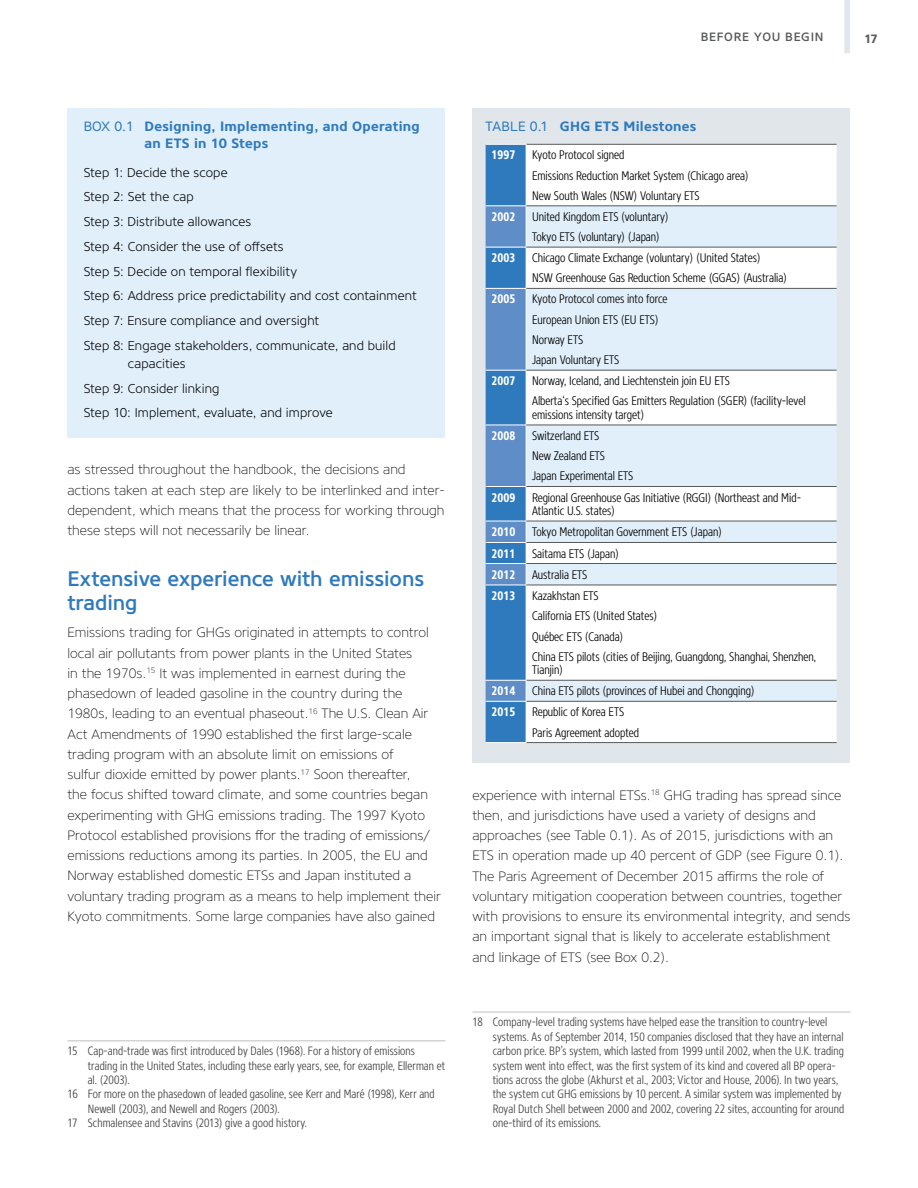
<style>
.page{position:relative;width:918px;height:1188px;background:#fff}
.page>*{position:absolute;margin:0;border:0;box-sizing:border-box;transform-origin:0 0}
.Subhead_2{font:500 21px/24.2px "Core Sans N55";letter-spacing:-.005em;color:#2f7abd}
.Body{font:200 13.5px/20.2px "Core Sans N25";color:#000}
.Box_Title{font:700 13.5px/16.5px "Core Sans N65";letter-spacing:.02em;color:#2f7abd}
.Table_title{font:700 13.5px "Core Sans N65";letter-spacing:.02em;color:#2f7abd}
.Box-text{font:300 12.75px/18px "Core Sans N35";letter-spacing:.01em;color:#000}
.T_Body{font:300 12.3px/13.5px "Core Sans N37 Cn";color:#000}
.T_Head_1{font:700 12.3px "Core Sans N67 Cn";color:#fff}
.Footnote{font:300 12px/14.4px "Core Sans N37 Cn";letter-spacing:.01em;color:#414042}
.t1{font:500 12px "Core Sans N55";letter-spacing:.065em;color:#58595b}
.t2{font:700 12px "Core Sans N65";color:#58595b}
.s1{font-family:"Core Sans N45";font-weight:400}
</style>
<div class="page">
<svg style="left:844px;top:0;width:6px;height:53px"></svg>
<hr style="left:68px;top:1040px;width:378px;height:1px;background:#bcbec0">
<hr style="left:472px;top:1012px;width:378px;height:1px;background:#bcbec0">
<div style="left:68px;top:108px;width:378px;height:329px;background:#e1effa"></div>
<div style="left:472px;top:108px;width:378px;height:655px;background:#e1e6ea"></div>
<div style="left:527px;top:145px;width:310px;height:597px;background:#fff"></div>
<svg style="left:527px;top:207px;width:310px;height:494px;fill:#e1effa"></svg>
<hr style="left:526px;top:144px;width:311px;height:1px;background:#58595b">
<hr style="left:526px;top:742px;width:311px;height:1px;background:#58595b">
<hr style="left:526px;top:680px;width:311px;height:1px;background:#58595b">
<hr style="left:526px;top:701px;width:311px;height:1px;background:#58595b">
<svg style="left:486px;top:144px;width:41px;height:599px;background:#4a87c3"></svg>
<hr style="left:526px;top:206px;width:311px;height:1px;background:#58595b">
<hr style="left:486px;top:247px;width:40px;height:1px;background:#fff">
<hr style="left:526px;top:247px;width:311px;height:1px;background:#58595b">
<hr style="left:486px;top:288px;width:40px;height:1px;background:#fff">
<hr style="left:526px;top:288px;width:311px;height:1px;background:#58595b">
<hr style="left:486px;top:370px;width:40px;height:1px;background:#fff">
<hr style="left:526px;top:370px;width:311px;height:1px;background:#58595b">
<hr style="left:486px;top:425px;width:40px;height:1px;background:#fff">
<hr style="left:526px;top:425px;width:311px;height:1px;background:#58595b">
<hr style="left:486px;top:486px;width:40px;height:1px;background:#fff">
<hr style="left:526px;top:486px;width:311px;height:1px;background:#58595b">
<hr style="left:486px;top:521px;width:40px;height:1px;background:#fff">
<hr style="left:526px;top:521px;width:311px;height:1px;background:#58595b">
<hr style="left:486px;top:542px;width:40px;height:1px;background:#fff">
<hr style="left:526px;top:542px;width:311px;height:1px;background:#58595b">
<hr style="left:486px;top:563px;width:40px;height:1px;background:#fff">
<hr style="left:526px;top:563px;width:311px;height:1px;background:#58595b">
<hr style="left:486px;top:585px;width:40px;height:1px;background:#fff">
<hr style="left:526px;top:585px;width:311px;height:1px;background:#58595b">
<hr style="left:486px;top:680px;width:40px;height:1px;background:#fff">
<hr style="left:486px;top:701px;width:40px;height:1px;background:#fff">
<p class="t1" style="left:701px;top:29px;width:124px">BEFORE YOU BEGIN</p>
<p class="t2" style="left:864px;top:31px;width:15px">17</p>
<p class="Box_Title" style="left:144px;top:118px;width:277px;text-indent:-61px"><span class="s1">BOX 0.1</span> Designing, I mplementing, and Operating an ETS in 10 Steps</p>
<p class="Box-text" style="left:84px;top:163px;width:145px">Step 1: Decide the scope</p>
<p class="Box-text" style="left:84px;top:188px;width:112px">Step 2: Set the cap</p>
<p class="Box-text" style="left:84px;top:213px;width:169px">Step 3: Distribute allowances</p>
<p class="Box-text" style="left:84px;top:238px;width:202px">Step 4: Consider the use of offsets</p>
<p class="Box-text" style="left:84px;top:262px;width:215px">Step 5: Decide on temporal flexibility</p>
<p class="Box-text" style="left:84px;top:287px;width:335px">Step 6: Address price predictability and cost containment</p>
<p class="Box-text" style="left:84px;top:312px;width:237px">Step 7: Ensure compliance and oversight</p>
<p class="Box-text" style="left:128px;top:337px;width:269px;text-indent:-44px">Step 8: Engage stakeholders, communicate, and build capacities</p>
<p class="Box-text" style="left:84px;top:379px;width:137px">Step 9: Consider linking</p>
<p class="Box-text" style="left:84px;top:404px;width:251px">Step 10: Implement, evaluate, and improve</p>
<p class="Body" style="left:68px;top:459px;width:379px">as stressed throughout the handbook, the decisions and actions taken at each step are likely to be interlinked and inter&shy;dependent, which means that the process for working through these steps will not necessarily be linear.</p>
<p class="Subhead_2" style="left:68px;top:567px;width:358px">Extensive experience with emissions trading</p>
<p class="Body" style="left:68px;top:623px;width:375px">Emissions trading for GHGs originated in attempts to control local air pollutants from power plants in the United States<br>in the 1970s.<sup>15</sup> It was implemented in earnest during the phasedown of leaded gasoline in the country during the 1980s, leading to an eventual phaseout.<sup>16</sup> The U.S. Clean Air Act Amendments of 1990 established the first large-scale trading program with an absolute limit on emissions of<br>sulfur dioxide emitted by power plants.<sup>17</sup> Soon thereafter,<br>the focus shifted toward climate, and some countries began experimenting with GHG emissions trading. The 1997 Kyoto Protocol established provisions ffor the trading of emissions/ emissions reductions among its parties. In 2005, the EU and Norway established domestic ETSs and Japan instituted a voluntary trading program as a means to help implement their Kyoto commitments. Some large companies have also gained</p>
<p class="Footnote" style="left:88px;top:1044px;width:359px;text-indent:-20px">15 Cap-and-trade was first introduced by Dales (1968). For a history of emissions trading in the United States, including these early years, see, for example, Ellerman et al. (2003).</p>
<p class="Footnote" style="left:88px;top:1087px;width:348px;text-indent:-20px">16 For more on the phasedown of leaded gasoline, see Kerr and Maré (1998), Kerr and<br>Newell (2003), and Newell and Rogers (2003).</p>
<p class="Footnote" style="left:68px;top:1116px;width:241px">17 Schmalensee and Stavins (2013) give a good history.</p>
<p class="Table_title" style="left:486px;top:118px;width:212px"><span class="s1">TABLE 0.1</span> GHG ETS Milestones</p>
<p class="T_Head_1" style="left:492px;top:147px;width:25px">1997</p>
<p class="T_Body" style="left:532px;top:148px;width:94px">Kyoto Protocol signed</p>
<p class="T_Body" style="left:532px;top:169px;width:218px">Emissions Reduction Market System (Chicago area)</p>
<p class="T_Body" style="left:532px;top:189px;width:169px">New South Wales (NSW) Voluntary ETS</p>
<p class="T_Head_1" style="left:492px;top:209px;width:25px">2002</p>
<p class="T_Body" style="left:532px;top:210px;width:138px">United Kingdom ETS (voluntary)</p>
<p class="T_Body" style="left:532px;top:230px;width:129px">Tokyo ETS (voluntary) (Japan)</p>
<p class="T_Head_1" style="left:492px;top:250px;width:25px">2003</p>
<p class="T_Body" style="left:532px;top:251px;width:230px">Chicago Climate Exchange (voluntary) (United States)</p>
<p class="T_Body" style="left:532px;top:271px;width:256px">NSW Greenhouse Gas Reduction Scheme (GGAS) (Australia)</p>
<p class="T_Head_1" style="left:492px;top:291px;width:25px">2005</p>
<p class="T_Body" style="left:532px;top:292px;width:137px">Kyoto Protocol comes into force</p>
<p class="T_Body" style="left:532px;top:313px;width:128px">European Union ETS (EU ETS)</p>
<p class="T_Body" style="left:532px;top:333px;width:52px">Norway ETS</p>
<p class="T_Body" style="left:532px;top:353px;width:89px">Japan Voluntary ETS</p>
<p class="T_Head_1" style="left:492px;top:373px;width:25px">2007</p>
<p class="T_Body" style="left:532px;top:374px;width:199px">Norway, Iceland, and Liechtenstein join EU ETS</p>
<p class="T_Body" style="left:532px;top:394px;width:275px">Alberta‘s Specified Gas Emitters Regulation (SGER) (facility-level emissions intensity target)</p>
<p class="T_Head_1" style="left:492px;top:428px;width:25px">2008</p>
<p class="T_Body" style="left:532px;top:429px;width:69px">Switzerland ETS</p>
<p class="T_Body" style="left:532px;top:449px;width:74px">New Zealand ETS</p>
<p class="T_Body" style="left:532px;top:470px;width:103px">Japan Experimental ETS</p>
<p class="T_Head_1" style="left:492px;top:489px;width:25px">2009</p>
<p class="T_Body" style="left:532px;top:491px;width:270px">Regional Greenhouse Gas Initiative (RGGI) (Northeast and Mid-<br>Atlantic U.S. states)</p>
<p class="T_Head_1" style="left:492px;top:524px;width:25px">2010</p>
<p class="T_Body" style="left:532px;top:525px;width:191px">Tokyo Metropolitan Government ETS (Japan)</p>
<p class="T_Head_1" style="left:492px;top:545px;width:25px">2011</p>
<p class="T_Body" style="left:532px;top:547px;width:89px">Saitama ETS (Japan)</p>
<p class="T_Head_1" style="left:492px;top:566px;width:25px">2012</p>
<p class="T_Body" style="left:532px;top:568px;width:57px">Australia ETS</p>
<p class="T_Head_1" style="left:492px;top:588px;width:25px">2013</p>
<p class="T_Body" style="left:532px;top:589px;width:68px">Kazakhstan ETS</p>
<p class="T_Body" style="left:532px;top:609px;width:127px">California ETS (United States)</p>
<p class="T_Body" style="left:532px;top:630px;width:93px">Québec ETS (Canada)</p>
<p class="T_Body" style="left:532px;top:650px;width:285px">China ETS pilots (cities of Beijing, Guangdong, Shanghai, Shenzhen,<br>Tianjin)</p>
<p class="T_Head_1" style="left:492px;top:683px;width:25px">2014</p>
<p class="T_Body" style="left:532px;top:684px;width:224px">China ETS pilots (provinces of Hubei and Chongqing)</p>
<p class="T_Head_1" style="left:492px;top:704px;width:25px">2015</p>
<p class="T_Body" style="left:532px;top:705px;width:94px">Republic of Korea ETS</p>
<p class="T_Body" style="left:532px;top:726px;width:109px">Paris Agreement adopted</p>
<p class="Body" style="left:472px;top:785px;width:379px">experience with internal ETSs.<sup>18</sup> GHG trading has spread since then, and jurisdictions have used a variety of designs and approaches (see Table 0.1). As of 2015, jurisdictions with an ETS in operation made up 40 percent of GDP (see Figure 0.1).<br>The Paris Agreement of December 2015 affirms the role of voluntary mitigation cooperation between countries, together with provisions to ensure its environmental integrity, and sends an important signal that is likely to accelerate establishment and linkage of ETS (see Box 0.2).</p>
<p class="Footnote" style="left:493px;top:1015px;width:353px;text-indent:-20px">18 Company-level trading systems have helped ease the transition to country-level systems. As of September 2014, 150 companies disclosed that they have an internal carbon price. BP’s system, which lasted from 1999 until 2002, when the U.K. trading system went into effect, was the first system of its kind and covered all BP opera&shy;tions across the globe (Akhurst et al., 2003; Victor and House, 2006). In two years, the system cut GHG emissions by 10 percent. A similar system was implemented by Royal Dutch Shell between 2000 and 2002, covering 22 sites, accounting for around one-third of its emissions.</p>
</div>
